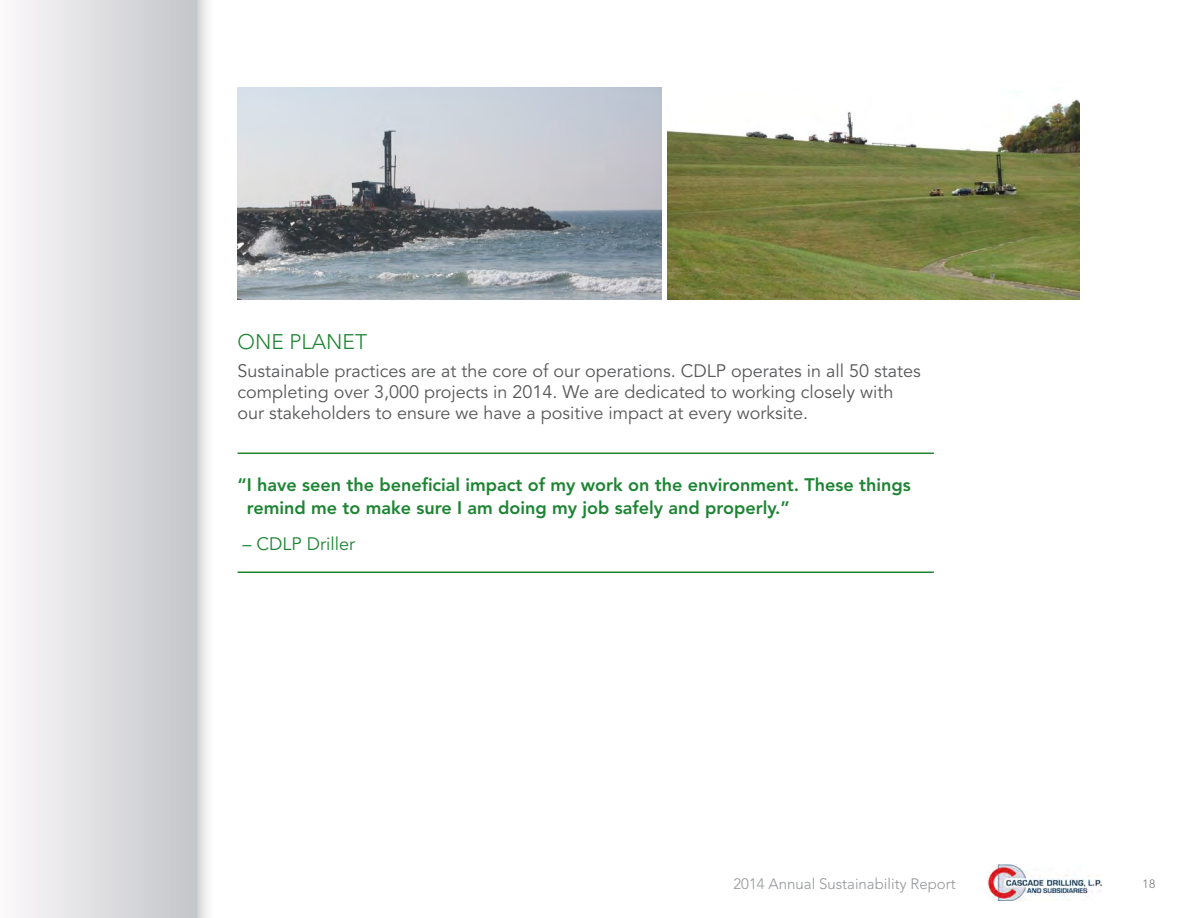
<style>
.page{position:relative;width:1188px;height:918px;background:#fff}
.page>*{position:absolute;margin:0;border:0;box-sizing:border-box;transform-origin:0 0}
.body_text{font:300 21px "Avenir";color:#1e8434}
.body_2{font:18px/21px "Avenir";color:#57585a}
.callout{font:800 18px/22.5px "Avenir";color:#1e8434}
.callout-2{font:18px "Avenir";color:#1e8434}
.t1{font:300 15px "Avenir";color:#939598}
.t2{font:300 12px "Avenir";color:#76787b}
</style>
<div class="page">
<img style="left:987px;top:864px;width:114px;height:37px">
<div style="left:0;top:0;width:215px;height:918px;background:#76787b;opacity:.75"></div>
<div style="left:0;top:0;width:197px;height:918px;background:linear-gradient(to right,#fbf9fa,#c3c5c9)"></div>
<hr style="left:238px;top:453px;width:696px;height:1px;background:#1e8434">
<hr style="left:238px;top:572px;width:696px;height:1px;background:#1e8434">
<img style="left:667px;top:87px;width:413px;height:212px">
<img style="left:238px;top:87px;width:424px;height:212px">
<p class="body_text" style="left:238px;top:329px;width:131px">ONE PLANET</p>
<p class="body_2" style="left:238px;top:360px;width:685px">Sustainable practices are at the core of our operations. CDLP operates in all 50 states completing over 3,000 projects in 2014. We are dedicated to working closely with our stakeholders to ensure we have a positive impact at every worksite.</p>
<p class="callout" style="left:247px;top:474px;width:665px;text-indent:-9px">“I have seen the beneficial impact of my work on the environment. These things remind me to make sure I am doing my job safely and properly.”</p>
<p class="callout-2" style="left:243px;top:533px;width:114px">– CDLP Driller</p>
<p class="t1" style="left:734px;top:875px;width:224px">2014 Annual Sustainability Report</p>
<p class="t2" style="left:1143px;top:876px;width:14px">18</p>
</div>
